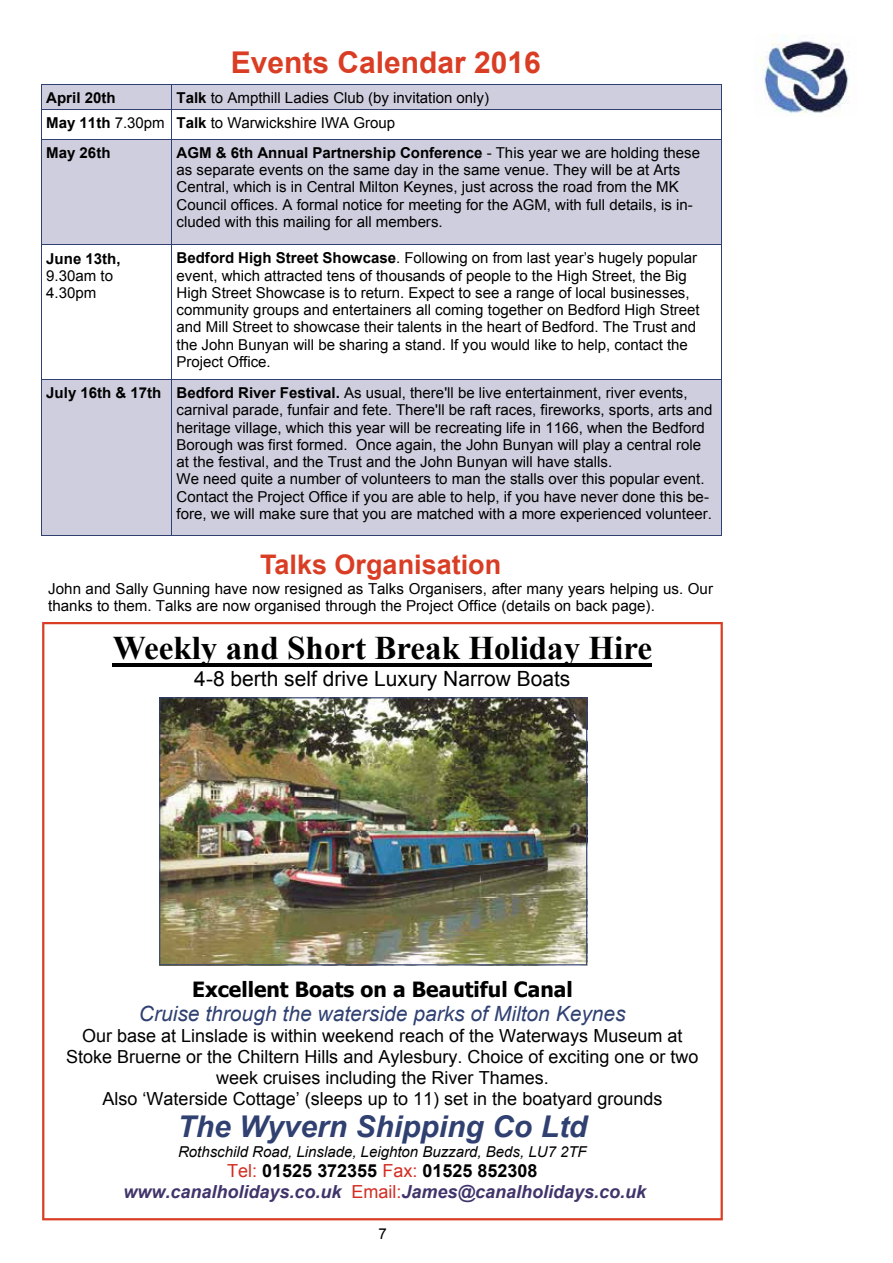
<style>
.page{position:relative;width:893px;height:1263px;background:#fff}
.page>*{position:absolute;margin:0;border:0;box-sizing:border-box;transform-origin:0 0}
.t1{font:700 33px "Times New Roman";color:#000}
.t2{font:italic 700 30px "Arial";color:#2f4071}
.t3{font:700 30px "Arial";color:#d93e25}
.t4{font:700 27px "Arial";color:#d93e25}
.t5{font:italic 21px "Arial";color:#2f4071}
.t6{font:21px "Arial";color:#000}
.t7{font:700 21px "Tahoma";color:#000}
.t8{font:18px/20.7px "Arial";color:#000;text-align:center}
.t9{font:italic 700 18px/20.7px "Arial";color:#41346a;text-align:center}
.t10{font:15.15px/17.4px "Arial";color:#000}
.t11{font:15px/17.2px "Arial";color:#000}
.t12{font:italic 15px "Arial";color:#000}
.t13{font:700 15px "Arial";color:#000}
.s1{font-weight:700}
.s2{font-weight:400;font-style:normal;color:#d32c21}
.s3{font-style:normal;color:#000}
</style>
<div class="page">
<img style="left:759px;top:35px;width:90px;height:82px">
<svg style="left:42px;top:622px;width:680px;height:598px"></svg>
<hr style="left:113px;top:663px;width:539px;height:3px;background:#000">
<img style="left:159px;top:697px;width:428px;height:268px">
<div style="left:41px;top:139px;width:131px;height:106px;background:#cecede"></div>
<div style="left:172px;top:139px;width:549px;height:106px;background:#cecede"></div>
<div style="left:41px;top:379px;width:131px;height:156px;background:#cecede"></div>
<div style="left:172px;top:379px;width:549px;height:156px;background:#cecede"></div>
<div style="left:41px;top:84px;width:131px;height:25px;background:#cecede"></div>
<div style="left:172px;top:84px;width:549px;height:25px;background:#cecede"></div>
<hr style="left:41px;top:139px;width:1px;height:106px;background:#304071">
<hr style="left:171px;top:140px;width:1px;height:104px;background:#304071">
<hr style="left:721px;top:139px;width:1px;height:240px;background:#304071">
<hr style="left:41px;top:245px;width:1px;height:134px;background:#304071">
<hr style="left:171px;top:245px;width:1px;height:134px;background:#304071">
<hr style="left:41px;top:379px;width:1px;height:156px;background:#304071">
<hr style="left:171px;top:380px;width:1px;height:155px;background:#304071">
<hr style="left:721px;top:379px;width:1px;height:156px;background:#304071">
<hr style="left:41px;top:109px;width:1px;height:30px;background:#304071">
<hr style="left:721px;top:109px;width:1px;height:30px;background:#304071">
<svg style="left:41px;top:85px;width:1px;height:24px"></svg>
<svg style="left:171px;top:85px;width:1px;height:54px"></svg>
<svg style="left:721px;top:84px;width:1px;height:25px"></svg>
<hr style="left:42px;top:139px;width:130px;height:1px;background:#304071">
<hr style="left:42px;top:244px;width:130px;height:1px;background:#304071">
<hr style="left:172px;top:139px;width:549px;height:1px;background:#304071">
<hr style="left:172px;top:244px;width:549px;height:1px;background:#304071">
<hr style="left:42px;top:379px;width:679px;height:1px;background:#304071">
<hr style="left:41px;top:535px;width:680px;height:1px;background:#304071">
<hr style="left:42px;top:109px;width:679px;height:1px;background:#304071">
<hr style="left:41px;top:84px;width:680px;height:1px;background:#304071">
<h2 class="t3" style="left:231px;top:43px;width:311px">Events Calendar 2016</h2>
<p class="t13" style="left:46px;top:88px;width:71px">April 20th</p>
<p class="t11" style="left:176px;top:90px;width:314px"><span class="s1">Talk</span> to Ampthill Ladies Club (by invitation only)</p>
<p class="t11" style="left:46px;top:114px;width:350px"><span class="s1">May 11th</span> 7.30pm <span class="s1">Talk</span> to Warwickshire IWA Group</p>
<p class="t13" style="left:46px;top:143px;width:66px">May 26th</p>
<p class="t11" style="left:176px;top:144px;width:525px"><span class="s1">AGM &amp; 6th Annual Partnership Conference</span> - This year we are holding these as separate events on the same day in the same venue. They will be at Arts Central, which is in Central Milton Keynes, just across the road from the MK Council offices. A formal notice for meeting for the AGM, with full details, is in&shy;cluded with this mailing for all members.</p>
<p class="t13" style="left:46px;top:248px;width:76px">June 13th,</p>
<p class="t11" style="left:46px;top:267px;width:68px">9.30am to<br>4.30pm</p>
<p class="t11" style="left:176px;top:250px;width:524px"><span class="s1">Bedford High Street Showcase</span>. Following on from last year’s hugely popular event, which attracted tens of thousands of people to the High Street, the Big High Street Showcase is to return. Expect to see a range of local businesses, community groups and entertainers all coming together on Bedford High Street and Mill Street to showcase their talents in the heart of Bedford. The Trust and the John Bunyan will be sharing a stand. If you would like to help, contact the Project Office.</p>
<p class="t11" style="left:176px;top:384px;width:537px;text-indent:-130px"><span class="s1">July 16th &amp; 17th Bedford River Festival.</span> As usual, there'll be live entertainment, river events, carnival parade, funfair and fete. There'll be raft races, fireworks, sports, arts and heritage village, which this year will be recreating life in 1166, when the Bedford Borough was first formed. Once again, the John Bunyan will play a central role at the festival, and the Trust and the John Bunyan will have stalls.<br>We need quite a number of volunteers to man the stalls over this popular event.<br>Contact the Project Office if you are able to help, if you have never done this be&shy;fore, we will make sure that you are matched with a more experienced volunteer.</p>
<h3 class="t4" style="left:260px;top:547px;width:243px">Talks Organisation</h3>
<p class="t10" style="left:48px;top:580px;width:666px">John and Sally Gunning have now resigned as Talks Organisers, after many years helping us. Our thanks to them. Talks are now organised through the Project Office (details on back page).</p>
<h1 class="t1" style="left:113px;top:626px;width:541px">Weekly and Short Break Holiday Hire</h1>
<h3 class="t6" style="left:194px;top:665px;width:377px">4-8 berth self drive Luxury Narrow Boats</h3>
<h3 class="t7" style="left:192px;top:975px;width:382px">Excellent Boats on a Beautiful Canal</h3>
<h3 class="t5" style="left:139px;top:1000px;width:488px">Cruise through the waterside parks of Milton Keynes</h3>
<p class="t8" style="left:66px;top:1026px;width:634px">Our base at Linslade is within weekend reach of the Waterways Museum at Stoke Bruerne or the Chiltern Hills and Aylesbury. Choice of exciting one or two week cruises including the River Thames.<br>Also ‘Waterside Cottage’ (sleeps up to 11) set in the boatyard grounds</p>
<h2 class="t2" style="left:177px;top:1107px;width:411px">The Wyvern Shipping Co Ltd</h2>
<p class="t12" style="left:178px;top:1142px;width:410px">Rothschild Road, Linslade, Leighton Buzzard, Beds, LU7 2TF</p>
<p class="t9" style="left:123px;top:1161px;width:524px"><span class="s2">Tel:</span> <span class="s3">01525 372355</span> <span class="s2">Fax:</span> <span class="s3">01525 852308 </span>www.canalholidays.co.uk <span class="s2">Email:</span>James@canalholidays.co.uk</p>
<p class="t11" style="left:378px;top:1225px;width:10px">7</p>
</div>
